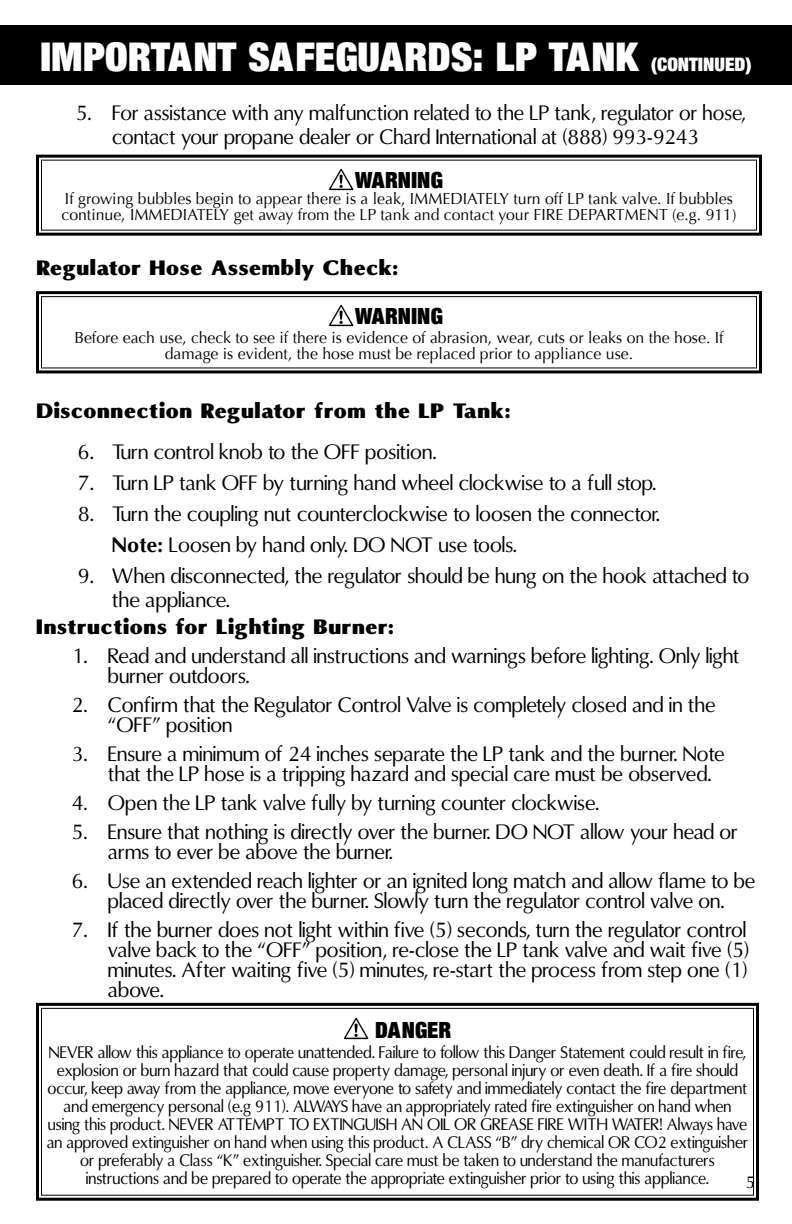
<style>
.page{position:relative;width:792px;height:1224px;background:#fff}
.page>*{position:absolute;margin:0;border:0;box-sizing:border-box;transform-origin:0 0}
.t1{font:42.6px "Sans Extra Black Condensed DTC";color:#fff}
.t2{font:24px "Sans Extra Black Condensed DTC";color:#000}
.t3{font:20px/20px "Omni";color:#000}
.t4{font:900 20px "Omni";color:#000}
.t5{font:20px "Sans Extra Black Condensed DTC";color:#fff}
.t6{font:16px/18px "Omni";color:#000;text-align:center;scale:.94 1}
.t7{font:16px/16px "Optima";color:#000}
.t8{font:16px "Omni";color:#000}
.s1{font-size:20px}
.s2{font-weight:700}
</style>
<div class="page">
<svg style="left:36px;top:154px;width:726px;height:82px"></svg>
<svg style="left:36px;top:291px;width:726px;height:83px"></svg>
<div style="left:41px;top:296px;width:716px;height:72px;border:1px solid #000"></div>
<div style="left:0;top:23px;width:792px;height:64px;background:#000"></div>
<svg style="left:36px;top:1002px;width:723px;height:199px"></svg>
<div style="left:41px;top:1008px;width:713px;height:188px;border:1px solid #000"></div>
<img style="left:329px;top:304px;width:25px;height:22px">
<img style="left:329px;top:169px;width:25px;height:22px">
<h1 class="t1" style="left:40px;top:31px;width:638px">IMPORTANT SAFEGUARDS: LP TANK <span class="s1">(CONTINUED</span></h1>
<p class="t5" style="left:746px;top:52px;width:8px">)</p>
<p class="t3" style="left:76px;top:100px;width:671px;line-height:24px;text-align:center">5. For assistance with any malfunction related to the LP tank, regulator or hose, contact your propane dealer or Chard International at (888) 993-9243</p>
<p class="t2" style="left:355px;top:166px;width:89px">WARNING</p>
<p class="t7" style="left:61px;top:191px;width:677px">If growing bubbles begin to appear there is a leak, IMMEDIATELY turn off LP tank valve. If bubbles continue, IMMEDIATELY get away from the LP tank and contact your FIRE DEPARTMENT (e.g. 911)</p>
<p class="t4" style="left:36px;top:255px;width:364px">Regulator Hose Assembly Check:</p>
<p class="t2" style="left:355px;top:302px;width:89px">WARNING</p>
<p class="t7" style="left:74px;top:330px;width:651px;text-align:center">Before each use, check to see if there is evidence of abrasion, wear, cuts or leaks on the hose. If damage is evident, the hose must be replaced prior to appliance use.</p>
<p class="t4" style="left:36px;top:398px;width:476px">Disconnection Regulator from the LP Tank:</p>
<p class="t3" style="left:78px;top:441px;width:360px">6. Turn control knob to the OFF position.</p>
<p class="t3" style="left:78px;top:473px;width:580px">7. Turn LP tank OFF by turning hand wheel clockwise to a full stop.</p>
<p class="t3" style="left:112px;top:498px;width:550px;line-height:31.2px;text-indent:-34px">8. Turn the coupling nut counterclockwise to loosen the connector.<br><span class="s2">Note:</span> Loosen by hand only. DO NOT use tools.</p>
<p class="t3" style="left:112px;top:564px;width:639px;line-height:24px;text-indent:-34px">9. When disconnected, the regulator should be hung on the hook attached to the appliance.</p>
<p class="t4" style="left:36px;top:614px;width:360px">Instructions for Lighting Burner:</p>
<p class="t3" style="left:108px;top:646px;width:633px;text-indent:-36px">1. Read and understand all instructions and warnings before lighting. Only light burner outdoors.</p>
<p class="t3" style="left:108px;top:695px;width:609px;text-indent:-36px">2. Confirm that the Regulator Control Valve is completely closed and in the “OFF” position</p>
<p class="t3" style="left:108px;top:744px;width:618px;text-indent:-36px">3. Ensure a minimum of 24 inches separate the LP tank and the burner. Note that the LP hose is a tripping hazard and special care must be observed.</p>
<p class="t3" style="left:72px;top:793px;width:529px">4. Open the LP tank valve fully by turning counter clockwise.</p>
<p class="t3" style="left:108px;top:822px;width:632px;text-indent:-36px">5. Ensure that nothing is directly over the burner. DO NOT allow your head or arms to ever be above the burner.</p>
<p class="t3" style="left:72px;top:871px;width:685px;text-align:center">6. Use an extended reach lighter or an ignited long match and allow flame to be placed directly over the burner. Slowly turn the regulator control valve on.</p>
<p class="t3" style="left:108px;top:920px;width:643px;text-indent:-36px">7. If the burner does not light within five (5) seconds, turn the regulator control valve back to the “OFF” position, re-close the LP tank valve and wait five (5) minutes. After waiting five (5) minutes, re-start the process from step one (1) above.</p>
<p class="t2" style="left:375px;top:1015px;width:77px">DANGER</p>
<p class="t6" style="left:47px;top:1043px;width:748px">NEVER allow this appliance to operate unattended. Failure to follow this Danger Statement could result in fire, explosion or burn hazard that could cause property damage, personal injury or even death. If a fire should occur, keep away from the appliance, move everyone to safety and immediately contact the fire department and emergency personal (e.g 911). ALWAYS have an appropriately rated fire extinguisher on hand when using this product. NEVER ATTEMPT TO EXTINGUISH AN OIL OR GREASE FIRE WITH WATER! Always have an approved extinguisher on hand when using this product. A CLASS “B” dry chemical OR CO2 extinguisher or preferably a Class “K” extinguisher. Special care must be taken to understand the manufacturers instructions and be prepared to operate the appropriate extinguisher prior to using this appliance.</p>
<p class="t8" style="left:746px;top:1172px;width:11px">5</p>
</div>
